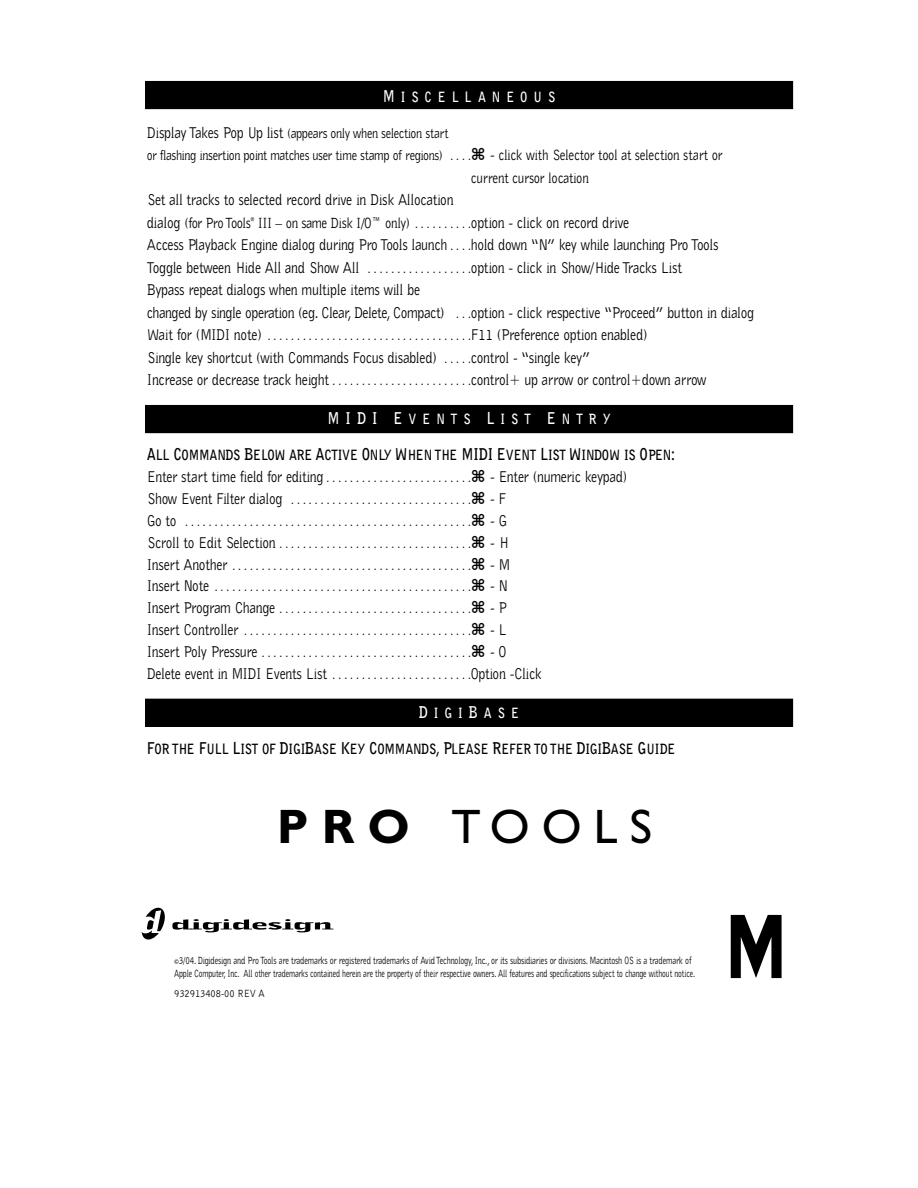
<style>
.page{position:relative;width:918px;height:1188px;background:#fff}
.page>*{position:absolute;margin:0;border:0;box-sizing:border-box;transform-origin:0 0}
.t1{font:900 86.4px "Avid Gothic";color:#000;scale:.85 1}
.t2{font:48.6px "Gill Sans";letter-spacing:.25em;color:#000}
.t3{font:16.2px/22.5px "Avid Gothic";letter-spacing:-.015em;color:#000;scale:.85 1}
.t4{font:15.3px "Avid Gothic";letter-spacing:-.03em;color:#000;scale:.85 1}
.t5{font:14.4px/22.5px "Avid Gothic";letter-spacing:-.03em;color:#000;scale:.85 1}
.t6{font:700 14.1px "Avid Gothic";letter-spacing:-.02em;color:#000;scale:.85 1}
.t7{font:700 14.1px "Avid Gothic";letter-spacing:.49em;color:#fff;scale:.85 1}
.t8{font:12.6px/21.9px "Avid Gothic";color:#000;scale:.85 1}
.t9{font:10.8px/12.6px "Avid Gothic";letter-spacing:-.015em;color:#000;scale:.75 1}
.t10{font:10.8px "Avid Gothic";letter-spacing:-.015em;color:#000;scale:.87 1}
.s1{font-size:16.2px}
.s2{font-size:12.6px}
.s3{font-family:"Charcoal";font-size:16.2px}
.s4{font-size:15.3px}
.s5{font-family:"Charcoal"}
.s6{font-weight:700}
</style>
<div class="page">
<div style="left:146px;top:81px;width:647px;height:28px;background:#000"></div>
<div style="left:146px;top:405px;width:647px;height:28px;background:#000"></div>
<svg style="left:172px;top:919px;width:161px;height:13px"></svg>
<svg style="left:141px;top:907px;width:24px;height:33px"></svg>
<div style="left:146px;top:699px;width:647px;height:27px;background:#000"></div>
<div style="left:145px;top:699px;width:648px;height:28px;border:1px solid #000"></div>
<p class="t7" style="left:383px;top:92px;width:205px"><span class="s1">M</span>ISCELLANEOUS</p>
<p class="t5" style="left:147px;top:123px;width:679px"><span class="s1">Display Takes Pop Up list</span> (appears only when selection start<br>or flashing insertion point matches user time stamp of regions) <span class="s2">. . . .</span><span class="s3">⌘</span> <span class="s1">-</span> <span class="s4">click with Selector tool at selection start or</span></p>
<p class="t4" style="left:471px;top:172px;width:140px">current cursor location</p>
<p class="t3" style="left:147px;top:190px;width:362px">Set all tracks to selected record drive in Disk Allocation</p>
<p class="t4" style="left:147px;top:217px;width:569px"><span class="s1">dialog</span> (for Pro Tools® III – on same Disk I/O™ only) <span class="s2">. . . . . . . . . .</span><span class="s1">option - click on record drive</span></p>
<p class="t3" style="left:147px;top:235px;width:716px">Access Playback Engine dialog during Pro Tools launch <span class="s2">. . . .</span>hold down “N” key while launching Pro Tools Toggle between Hide All and Show All <span class="s2">. . . . . . . . . . . . . . . . . .</span>option - click in Show/Hide Tracks List<br>Bypass repeat dialogs when multiple items will be<br>changed by single operation (eg. Clear, Delete, Compact) <span class="s2">. . .</span>option - click respective “Proceed” button in dialog Wait for (MIDI note) <span class="s2">. . . . . . . . . . . . . . . . . . . . . . . . . . . . . . . . . . .</span>F11 (Preference option enabled)<br>Single key shortcut (with Commands Focus disabled) <span class="s2">. . . . .</span>control - “single key”<br>Increase or decrease track height <span class="s2">. . . . . . . . . . . . . . . . . . . . . . . .</span>control+ up arrow or control+down arrow</p>
<p class="t7" style="left:327px;top:414px;width:335px"><span class="s1">MIDI E</span>VENTS <span class="s1">L</span>IST <span class="s1">E</span>NTRY</p>
<p class="t6" style="left:147px;top:450px;width:623px"><span class="s1">A</span>LL <span class="s1">C</span>OMMANDS <span class="s1">B</span>ELOW ARE <span class="s1">A</span>CTIVE <span class="s1">O</span>NLY <span class="s1">W</span>HEN THE <span class="s1">MIDI E</span>VENT <span class="s1">L</span>IST <span class="s1">W</span>INDOW IS <span class="s1">O</span>PEN<span class="s1">:</span></p>
<p class="t3" style="left:147px;top:467px;width:567px">Enter start time field for editing <span class="s2">. . . . . . . . . . . . . . . . . . . . . . . . .</span><span class="s5">⌘</span> - Enter (numeric keypad)</p>
<p class="t8" style="left:147px;top:490px;width:429px"><span class="s1">Show Event Filter dialog</span> . . . . . . . . . . . . . . . . . . . . . . . . . . . . . . .<span class="s3">⌘</span> <span class="s1">- F Go to</span> . . . . . . . . . . . . . . . . . . . . . . . . . . . . . . . . . . . . . . . . . . . . . . . . .<span class="s3">⌘</span> <span class="s1">- G Scroll to Edit Selection</span> . . . . . . . . . . . . . . . . . . . . . . . . . . . . . . . . .<span class="s3">⌘</span> <span class="s1">- H Insert Another</span> . . . . . . . . . . . . . . . . . . . . . . . . . . . . . . . . . . . . . . . . .<span class="s3">⌘</span> <span class="s1">- M Insert Note</span> . . . . . . . . . . . . . . . . . . . . . . . . . . . . . . . . . . . . . . . . . . . .<span class="s3">⌘</span> <span class="s1">- N Insert Program Change</span> . . . . . . . . . . . . . . . . . . . . . . . . . . . . . . . . .<span class="s3">⌘</span> <span class="s1">- P Insert Controller</span> . . . . . . . . . . . . . . . . . . . . . . . . . . . . . . . . . . . . . . .<span class="s3">⌘</span> <span class="s1">- L Insert Poly Pressure</span> . . . . . . . . . . . . . . . . . . . . . . . . . . . . . . . . . . . .<span class="s3">⌘</span> <span class="s1">- O</span></p>
<p class="t3" style="left:147px;top:664px;width:466px">Delete event in MIDI Events List <span class="s2">. . . . . . . . . . . . . . . . . . . . . . . .</span>Option -Click</p>
<p class="t7" style="left:419px;top:708px;width:119px"><span class="s1">D</span>IGI<span class="s1">B</span>ASE</p>
<p class="t6" style="left:147px;top:744px;width:623px"><span class="s1">F</span>OR THE <span class="s1">F</span>ULL <span class="s1">L</span>IST OF <span class="s1">D</span>IGI<span class="s1">B</span>ASE <span class="s1">K</span>EY <span class="s1">C</span>OMMANDS<span class="s1">, P</span>LEASE <span class="s1">R</span>EFER TO THE <span class="s1">D</span>IGI<span class="s1">B</span>ASE <span class="s1">G</span>UIDE</p>
<h2 class="t2" style="left:277px;top:809px;width:377px"><span class="s6">PRO</span> TOOLS</h2>
<p class="t9" style="left:174px;top:955px;width:696px"><span class="s1">©</span>3/04. Digidesign and Pro Tools are trademarks or registered trademarks of Avid Technology, Inc., or its subsidiaries or divisions. Macintosh OS is a trademark of<br>Apple Computer, Inc. All other trademarks contained herein are the property of their respective owners. All features and specifications subject to change without notice.</p>
<p class="t10" style="left:174px;top:989px;width:106px">932913408-00 REV A</p>
<h1 class="t1" style="left:724px;top:917px;width:78px">M</h1>
</div>
